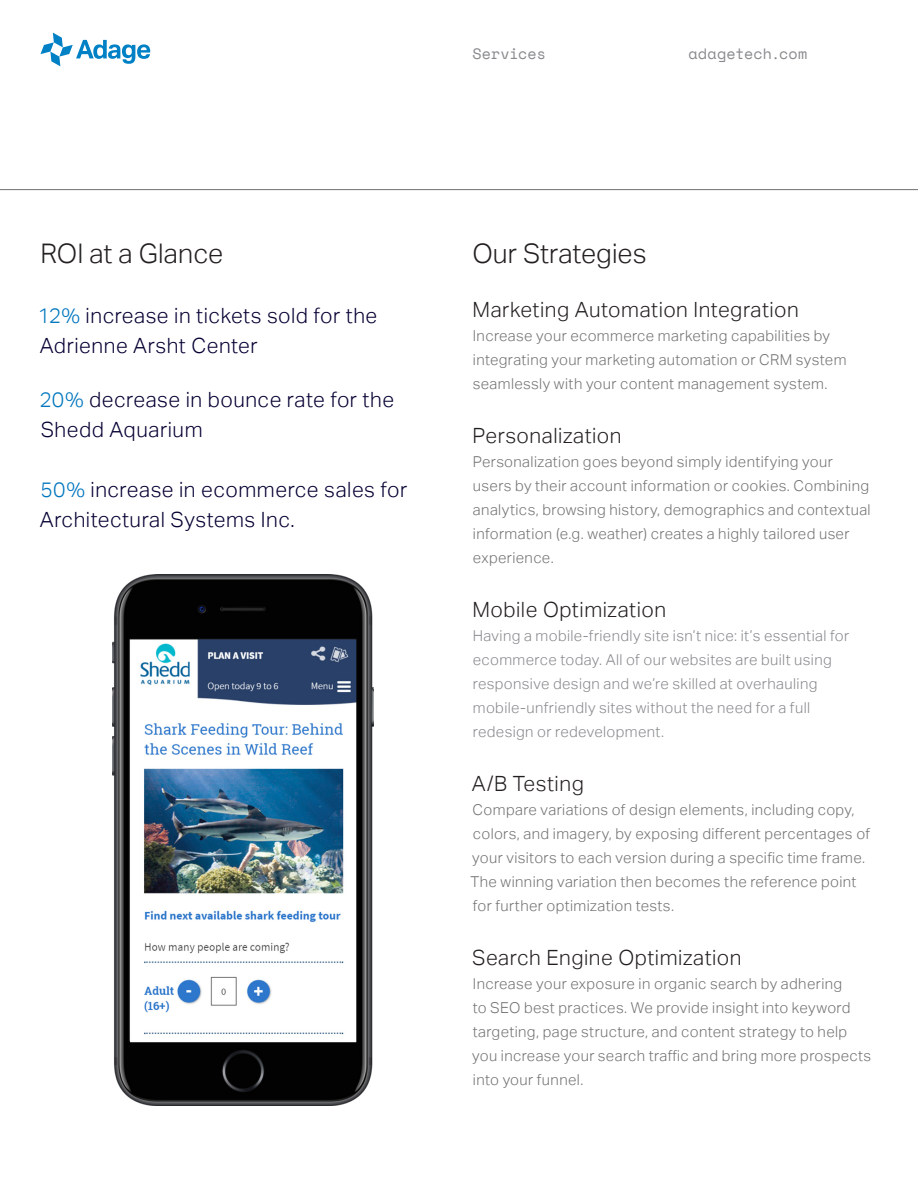
<style>
.page{position:relative;width:918px;height:1188px;background:#fff}
.page>*{position:absolute;margin:0;border:0;box-sizing:border-box;transform-origin:0 0}
.t1{font:300 27px "Aktiv Grotesk";color:#231f20}
.p_large{font:300 21px/30px "Aktiv Grotesk";letter-spacing:.025em;color:#050033}
.t2{font:300 21px "Aktiv Grotesk";letter-spacing:.025em;color:#231f20}
.t3{font:300 15px/24px "Aktiv Grotesk";letter-spacing:.025em;color:#717271}
.t4{font:300 15px/24px "Aktiv Grotesk";letter-spacing:.025em;color:#87898c}
.t5{font:15px "Space Mono";letter-spacing:.01em;color:#87898c}
.s1{color:#0076be}
</style>
<div class="page">
<hr style="left:0;top:189px;width:918px;height:1px;background:#6f7171">
<img style="left:112px;top:574px;width:262px;height:531px">
<svg style="left:40px;top:33px;width:110px;height:33px"></svg>
<p class="t5" style="left:472px;top:42px;width:75px">Services</p>
<p class="t5" style="left:688px;top:42px;width:120px">adagetech.com</p>
<p class="t1" style="left:41px;top:237px;width:184px">ROI at a Glance</p>
<p class="p_large" style="left:38px;top:300px;width:341px"><span class="s1">12%</span> increase in tickets sold for the</p>
<p class="p_large" style="left:40px;top:330px;width:219px">Adrienne Arsht Center</p>
<p class="p_large" style="left:39px;top:384px;width:356px"><span class="s1">20%</span> decrease in bounce rate for the</p>
<p class="p_large" style="left:41px;top:414px;width:163px">Shedd Aquarium</p>
<p class="p_large" style="left:40px;top:474px;width:369px"><span class="s1">50%</span> increase in ecommerce sales for<br>Architectural Systems Inc.</p>
<p class="t1" style="left:472px;top:237px;width:176px">Our Strategies</p>
<p class="t2" style="left:472px;top:297px;width:328px">Marketing Automation Integration</p>
<p class="t3" style="left:473px;top:323px;width:375px">Increase your ecommerce marketing capabilities by integrating your marketing automation or CRM system seamlessly with your content management system.</p>
<p class="t2" style="left:472px;top:423px;width:151px">Personalization</p>
<p class="t3" style="left:473px;top:449px;width:399px">Personalization goes beyond simply identifying your users by their account information or cookies. Combining analytics, browsing history, demographics and contextual information (e.g. weather) creates a highly tailored user experience.</p>
<p class="t2" style="left:472px;top:597px;width:195px">Mobile Optimization</p>
<p class="t4" style="left:473px;top:623px;width:378px">Having a mobile-friendly site isn’t nice: it’s essential for ecommerce today. All of our websites are built using responsive design and we’re skilled at overhauling mobile-unfriendly sites without the need for a full redesign or redevelopment.</p>
<p class="t2" style="left:472px;top:771px;width:113px">A/B Testing</p>
<p class="t3" style="left:471px;top:797px;width:401px">Compare variations of design elements, including copy, colors, and imagery, by exposing different percentages of your visitors to each version during a specific time frame.<br>The winning variation then becomes the reference point for further optimization tests.</p>
<p class="t2" style="left:472px;top:945px;width:271px">Search Engine Optimization</p>
<p class="t3" style="left:472px;top:971px;width:400px">Increase your exposure in organic search by adhering<br>to SEO best practices. We provide insight into keyword targeting, page structure, and content strategy to help you increase your search traffic and bring more prospects into your funnel.</p>
</div>
